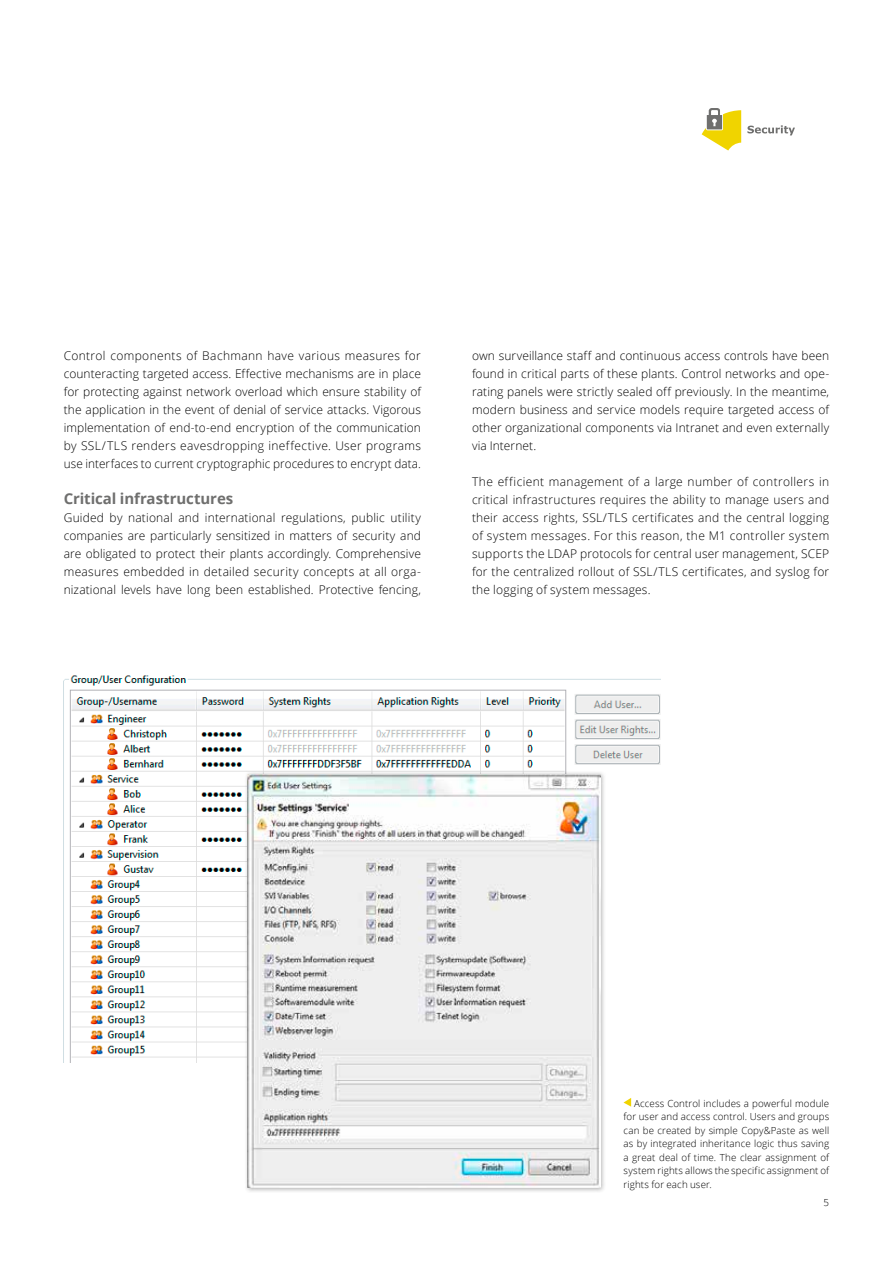
<style>
.page{position:relative;width:893px;height:1263px;background:#fff}
.page>*{position:absolute;margin:0;border:0;box-sizing:border-box;transform-origin:0 0}
.t1{font:700 15px "Open Sans";letter-spacing:-.005em;color:#6f6f6e}
.t2{font:300 12px/18px "Open Sans";letter-spacing:.005em;color:#000;text-align:justify}
.t3{font:300 9.75px/13.5px "Open Sans";letter-spacing:.015em;color:#000;text-align:justify}
</style>
<div class="page">
<svg style="left:747px;top:125px;width:48px;height:10px"></svg>
<svg style="left:702px;top:108px;width:39px;height:43px"></svg>
<img style="left:63px;top:675px;width:598px;height:387px">
<svg style="left:623px;top:1098px;width:8px;height:9px"></svg>
<div style="left:244px;top:770px;width:362px;height:423px;background:#000;opacity:.3"></div>
<img style="left:248px;top:774px;width:353px;height:414px">
<p class="t2" style="left:64px;top:346px;width:359px">Control components of Bachmann have various measures for counteracting targeted access. Effective mechanisms are in place for protecting against network overload which ensure stability of the application in the event of denial of service attacks. Vigorous implementation of end-to-end encryption of the communication by SSL/TLS renders eavesdropping ineffective. User programs use interfaces to current cryptographic procedures to encrypt data.</p>
<p class="t1" style="left:64px;top:488px;width:171px">Critical infrastructures</p>
<p class="t2" style="left:64px;top:508px;width:359px">Guided by national and international regulations, public utility companies are particularly sensitized in matters of security and are obligated to protect their plants accordingly. Comprehensive measures embedded in detailed security concepts at all orga&shy;nizational levels have long been established. Protective fencing,</p>
<p class="t2" style="left:472px;top:346px;width:359px">own surveillance staff and continuous access controls have been found in critical parts of these plants. Control networks and ope&shy;rating panels were strictly sealed off previously. In the meantime, modern business and service models require targeted access of other organizational components via Intranet and even externally via Internet.</p>
<p class="t2" style="left:472px;top:472px;width:359px">The efficient management of a large number of controllers in critical infrastructures requires the ability to manage users and their access rights, SSL/TLS certificates and the central logging of system messages. For this reason, the M1 controller system supports the LDAP protocols for central user management, SCEP for the centralized rollout of SSL/TLS certificates, and syslog for the logging of system messages.</p>
<p class="t3" style="left:623px;top:1096px;width:207px;text-indent:11px">Access Control includes a powerful module for user and access control. Users and groups can be created by simple Copy&amp;Paste as well as by integrated inheritance logic thus saving a great deal of time. The clear assignment of system rights allows the specific assignment of rights for each user.</p>
<p class="t3" style="left:824px;top:1195px;width:7px">5</p>
</div>
